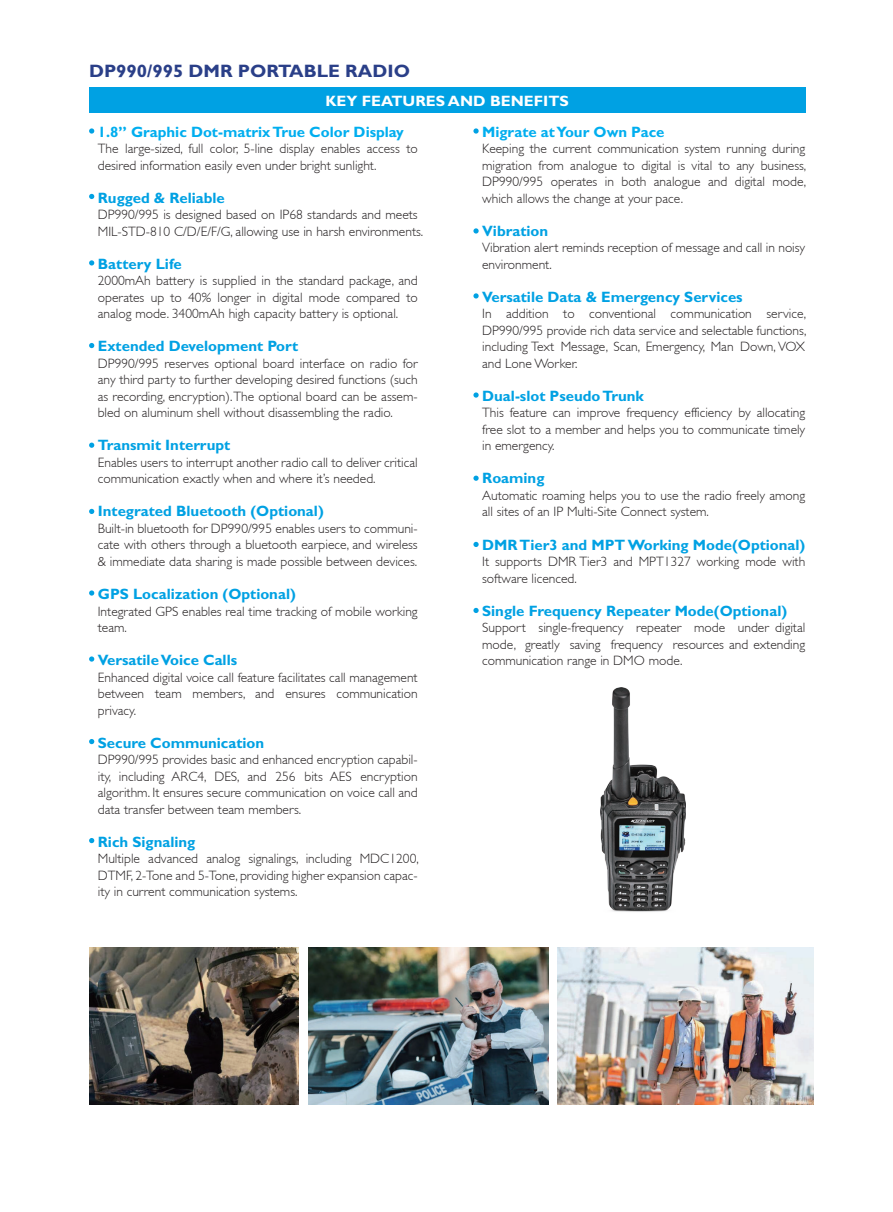
<style>
.page{position:relative;width:893px;height:1212px;background:#fff}
.page>*{position:absolute;margin:0;border:0;box-sizing:border-box;transform-origin:0 0}
.t1{font:700 18px "Gill Sans";color:#2a3f88;scale:1.04 1}
.t2{font:700 15px "Gill Sans";color:#00a1e3}
.t3{font:700 15px "Gill Sans";color:#00aeef}
.t4{font:700 15px "Gill Sans";color:#fff;scale:1.04 1}
.t5{font:300 13.5px/16.5px "Gill Sans";color:#231f20;text-align:justify}
</style>
<div class="page">
<svg style="left:89px;top:128px;width:5px;height:6px"></svg>
<svg style="left:89px;top:194px;width:5px;height:5px"></svg>
<svg style="left:89px;top:260px;width:5px;height:5px"></svg>
<svg style="left:89px;top:343px;width:5px;height:5px"></svg>
<svg style="left:89px;top:443px;width:5px;height:5px"></svg>
<svg style="left:89px;top:509px;width:5px;height:5px"></svg>
<svg style="left:89px;top:590px;width:5px;height:6px"></svg>
<svg style="left:89px;top:656px;width:5px;height:6px"></svg>
<svg style="left:89px;top:739px;width:5px;height:5px"></svg>
<svg style="left:89px;top:838px;width:5px;height:5px"></svg>
<svg style="left:473px;top:128px;width:6px;height:6px"></svg>
<svg style="left:473px;top:228px;width:6px;height:6px"></svg>
<svg style="left:473px;top:293px;width:6px;height:5px"></svg>
<svg style="left:473px;top:392px;width:6px;height:6px"></svg>
<svg style="left:473px;top:476px;width:6px;height:5px"></svg>
<svg style="left:473px;top:542px;width:6px;height:5px"></svg>
<svg style="left:473px;top:608px;width:6px;height:5px"></svg>
<div style="left:89px;top:88px;width:716px;height:25px;background:#00a1e3"></div>
<img style="left:600px;top:687px;width:85px;height:225px">
<img style="left:309px;top:947px;width:240px;height:158px">
<img style="left:89px;top:947px;width:209px;height:158px">
<img style="left:557px;top:947px;width:257px;height:158px">
<h1 class="t1" style="left:89px;top:65px;width:310px">DP990/995 DMR PORTABLE RADIO</h1>
<p class="t4" style="left:325px;top:96px;width:236px">KEY FEATURES AND BENEFITS</p>
<p class="t3" style="left:98px;top:127px;width:308px">1.8” Graphic Dot-matrix True Color Display</p>
<p class="t5" style="left:98px;top:142px;width:321px">The large-sized, full color, 5-line display enables access to desired information easily even under bright sunlight.</p>
<p class="t2" style="left:98px;top:193px;width:129px">Rugged &amp; Reliable</p>
<p class="t5" style="left:98px;top:208px;width:327px">DP990/995 is designed based on IP68 standards and meets<br>MIL-STD-810 C/D/E/F/G, allowing use in harsh environments.</p>
<p class="t2" style="left:98px;top:259px;width:85px">Battery Life</p>
<p class="t5" style="left:98px;top:274px;width:321px">2000mAh battery is supplied in the standard package, and operates up to 40% longer in digital mode compared to analog mode. 3400mAh high capacity battery is optional.</p>
<p class="t2" style="left:98px;top:341px;width:202px">Extended Development Port</p>
<p class="t5" style="left:98px;top:357px;width:321px">DP990/995 reserves optional board interface on radio for any third party to further developing desired functions (such as recording, encryption). The optional board can be assem&shy;bled on aluminum shell without disassembling the radio.</p>
<p class="t2" style="left:98px;top:440px;width:134px">Transmit Interrupt</p>
<p class="t5" style="left:98px;top:456px;width:321px">Enables users to interrupt another radio call to deliver critical communication exactly when and where it’s needed.</p>
<p class="t2" style="left:98px;top:506px;width:227px">Integrated Bluetooth (Optional)</p>
<p class="t5" style="left:98px;top:522px;width:321px">Built-in bluetooth for DP990/995 enables users to communi&shy;cate with others through a bluetooth earpiece, and wireless &amp; immediate data sharing is made possible between devices.</p>
<p class="t2" style="left:98px;top:589px;width:200px">GPS Localization (Optional)</p>
<p class="t5" style="left:98px;top:604px;width:321px">Integrated GPS enables real time tracking of mobile working team.</p>
<p class="t2" style="left:98px;top:655px;width:141px">Versatile Voice Calls</p>
<p class="t5" style="left:98px;top:670px;width:321px">Enhanced digital voice call feature facilitates call management between team members, and ensures communication privacy.</p>
<p class="t2" style="left:98px;top:737px;width:168px">Secure Communication</p>
<p class="t5" style="left:98px;top:753px;width:321px">DP990/995 provides basic and enhanced encryption capabil&shy;ity, including ARC4, DES, and 256 bits AES encryption algorithm. It ensures secure communication on voice call and data transfer between team members.</p>
<p class="t2" style="left:98px;top:836px;width:99px">Rich Signaling</p>
<p class="t5" style="left:98px;top:852px;width:322px">Multiple advanced analog signalings, including MDC1200, DTMF, 2-Tone and 5-Tone, providing higher expansion capac&shy;ity in current communication systems.</p>
<p class="t3" style="left:482px;top:127px;width:184px">Migrate at Your Own Pace</p>
<p class="t5" style="left:482px;top:142px;width:326px">Keeping the current communication system running during migration from analogue to digital is vital to any business, DP990/995 operates in both analogue and digital mode, which allows the change at your pace.</p>
<p class="t2" style="left:482px;top:226px;width:68px">Vibration</p>
<p class="t5" style="left:482px;top:241px;width:325px">Vibration alert reminds reception of message and call in noisy environment.</p>
<p class="t2" style="left:482px;top:292px;width:262px">Versatile Data &amp; Emergency Services</p>
<p class="t5" style="left:482px;top:307px;width:326px">In addition to conventional communication service, DP990/995 provide rich data service and selectable functions, including Text Message, Scan, Emergency, Man Down, VOX and Lone Worker.</p>
<p class="t2" style="left:482px;top:391px;width:163px">Dual-slot Pseudo Trunk</p>
<p class="t5" style="left:482px;top:406px;width:325px">This feature can improve frequency efficiency by allocating free slot to a member and helps you to communicate timely in emergency.</p>
<p class="t2" style="left:482px;top:473px;width:64px">Roaming</p>
<p class="t5" style="left:482px;top:489px;width:325px">Automatic roaming helps you to use the radio freely among all sites of an IP Multi-Site Connect system.</p>
<p class="t2" style="left:482px;top:539px;width:325px">DMR Tier3 and MPT Working Mode(Optional)</p>
<p class="t5" style="left:482px;top:555px;width:325px">It supports DMR Tier3 and MPT1327 working mode with software licenced.</p>
<p class="t2" style="left:482px;top:605px;width:306px">Single Frequency Repeater Mode(Optional)</p>
<p class="t5" style="left:482px;top:621px;width:325px">Support single-frequency repeater mode under digital mode, greatly saving frequency resources and extending communication range in DMO mode.</p>
</div>
